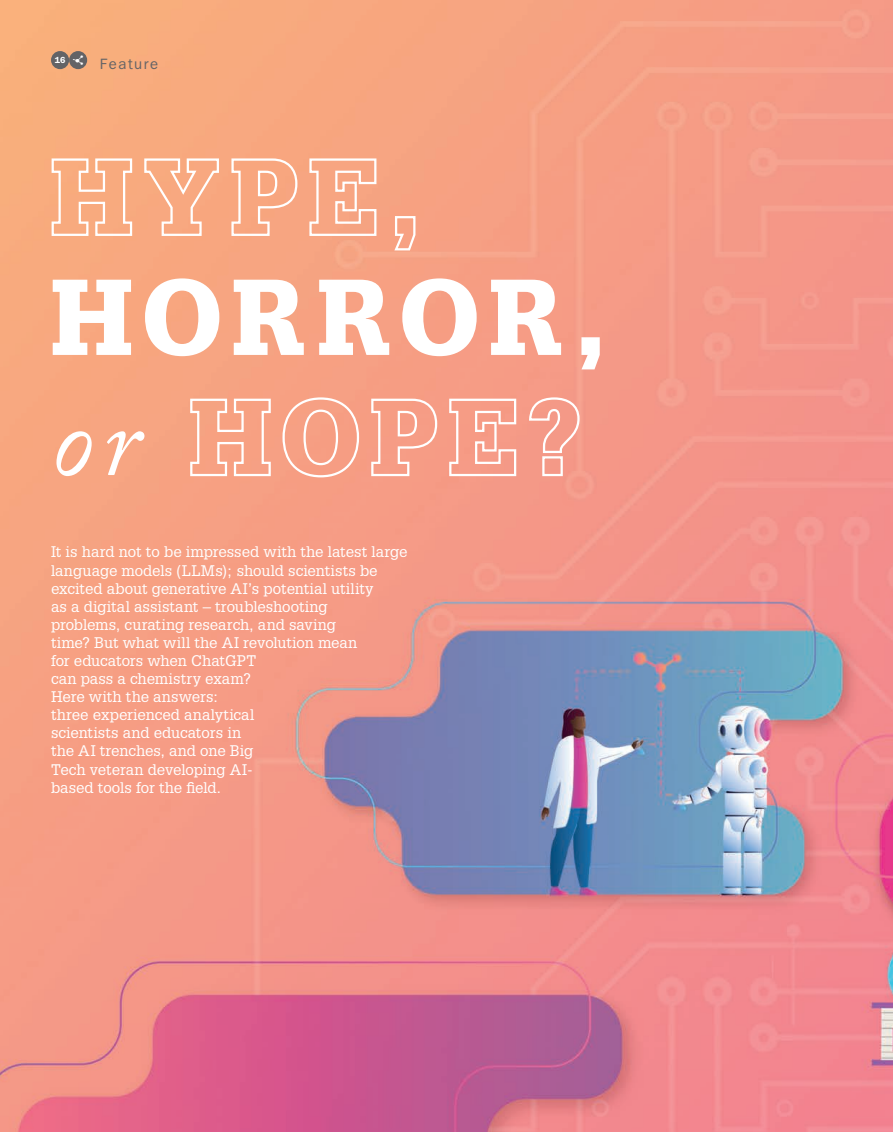
<style>
.page{position:relative;width:893px;height:1132px;background:#fff}
.page>*{position:absolute;margin:0;border:0;box-sizing:border-box;transform-origin:0 0}
.caption_credit{font:italic 105px "Adobe Caslon Pro";color:#fff}
.Copy_-_indent{font:15px/18px "Glypha LT Std";color:#fff}
.SectionTitle_left_page{font:15px "ITC Franklin Gothic Std";letter-spacing:.1em;color:#636366}
.t1{font:600 8.85px "ITC Franklin Gothic Std";color:#fff}
</style>
<div class="page">
<img style="left:0;top:0;width:893px;height:1131px">
<div style="left:51px;top:51px;width:18px;height:18px;background:#636366;border-radius:50%"></div>
<div style="left:69px;top:51px;width:18px;height:18px;background:#636366;border-radius:50%"></div>
<svg style="left:189px;top:396px;width:392px;height:82px;background:#f6a993"></svg>
<svg style="left:53px;top:278px;width:547px;height:91px"></svg>
<svg style="left:50px;top:157px;width:367px;height:94px;background:#f8b18e"></svg>
<p class="t1" style="left:55px;top:55px;width:12px">16</p>
<p class="SectionTitle_left_page" style="left:100px;top:55px;width:60px">Feature</p>
<p class="caption_credit" style="left:51px;top:377px;width:90px">or</p>
<p class="Copy_-_indent" style="left:51px;top:542px;width:358px">It is hard not to be impressed with the latest large language models (LLMs); should scientists be excited about generative AI’s potential utility<br>as a digital assistant – troubleshooting<br>problems, curating research, and saving<br>time? But what will the AI revolution mean<br>for educators when ChatGPT<br>can pass a chemistry exam?<br>Here with the answers:<br>three experienced analytical<br>scientists and educators in<br>the AI trenches, and one Big<br>Tech veteran developing AI-<br>based tools for the field.</p>
</div>
